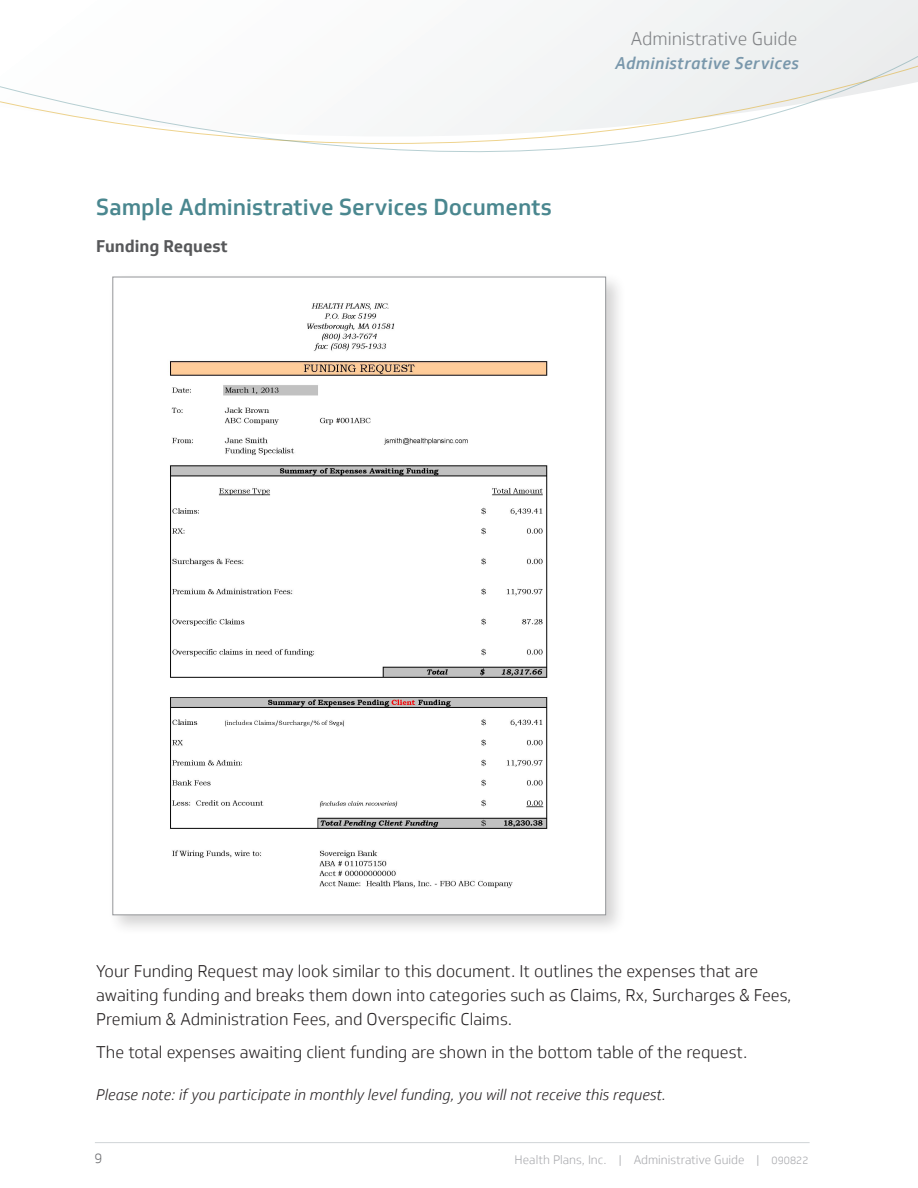
<style>
.page{position:relative;width:918px;height:1188px;background:#fff}
.page>*{position:absolute;margin:0;border:0;box-sizing:border-box;transform-origin:0 0}
.Subject_Header_1{font:500 22.5px "Soleto";color:#4a878f}
.t1{font:300 18px "Soleto";color:#808285}
.Copy1{font:300 16.5px/24px "Soleto";color:#231f20}
.HeaderSectionLabel{font:italic 500 16.5px "Soleto";letter-spacing:.02em;color:#7997ab}
.Doc_Sample_Labels{font:700 16.5px "Soleto";color:#57585a}
.Note1{font:italic 300 15px "Soleto";color:#231f20}
.t2{font:300 13.5px "Soleto";color:#6c6d70}
.t3{font:300 12px "Soleto";color:#a8a9ad}
.s1{font-size:10.5px}
</style>
<div class="page">
<svg style="left:0;top:0;width:918px;height:153px"></svg>
<hr style="left:95px;top:1142px;width:715px;height:1px;background:#a0a8ae">
<div style="left:108px;top:272px;width:519px;height:664px;background:#231f20;opacity:.2"></div>
<img style="left:114px;top:279px;width:490px;height:634px">
<p class="Subject_Header_1" style="left:96px;top:193px;width:457px">Sample Administrative Services Documents</p>
<p class="Doc_Sample_Labels" style="left:96px;top:236px;width:133px">Funding Request</p>
<p class="t1" style="left:631px;top:28px;width:168px">Administrative Guide</p>
<p class="HeaderSectionLabel" style="left:615px;top:53px;width:185px">Administrative Services</p>
<p class="Copy1" style="left:96px;top:959px;width:697px">Your Funding Request may look similar to this document. It outlines the expenses that are awaiting funding and breaks them down into categories such as Claims, Rx, Surcharges &amp; Fees,<br>Premium &amp; Administration Fees, and Overspecific Claims.</p>
<p class="Copy1" style="left:96px;top:1040px;width:653px">The total expenses awaiting client funding are shown in the bottom table of the request.</p>
<p class="Note1" style="left:96px;top:1086px;width:572px">Please note: if you participate in monthly level funding, you will not receive this request.</p>
<p class="t2" style="left:94px;top:1151px;width:9px">9</p>
<p class="t3" style="left:515px;top:1153px;width:295px">Health Plans, Inc. | Administrative Guide | <span class="s1">090822</span></p>
</div>
